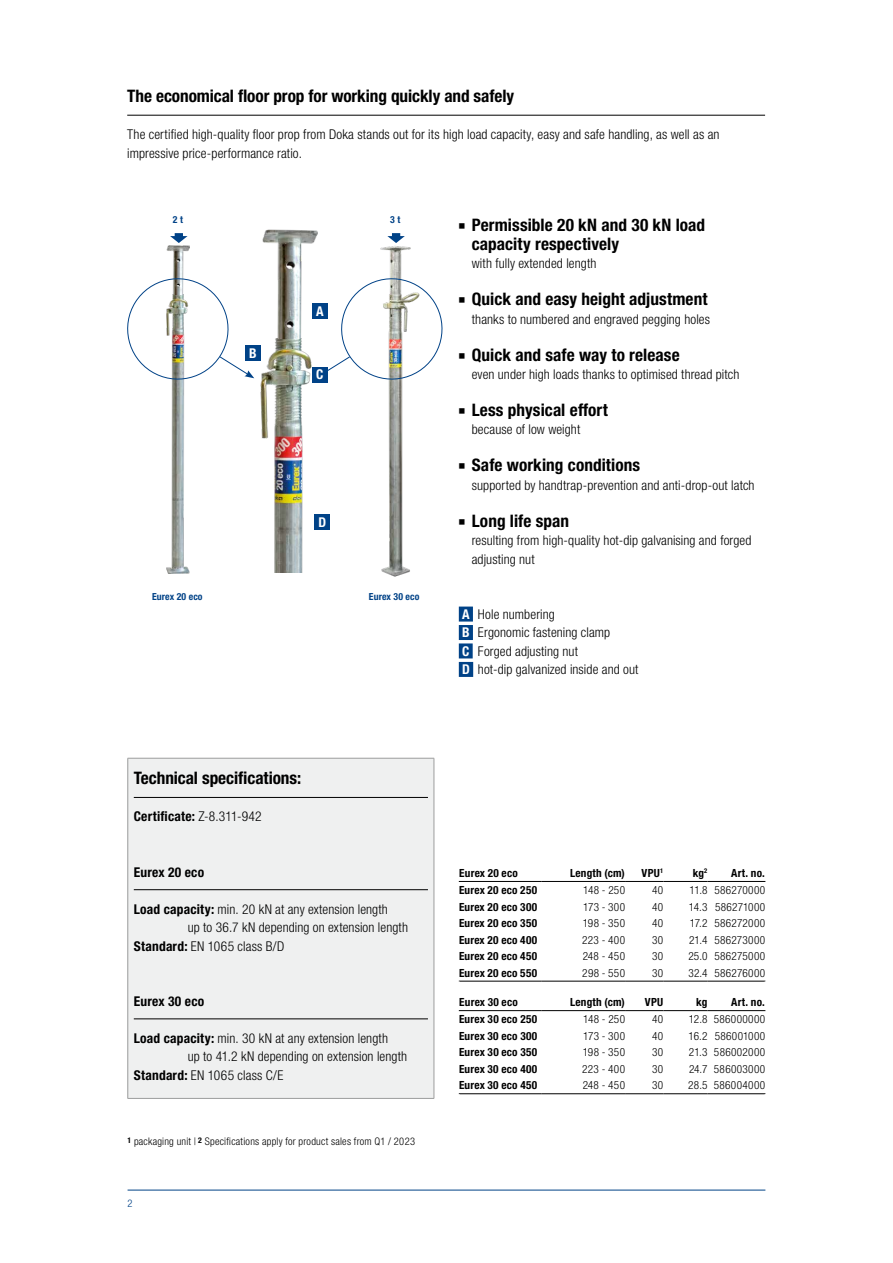
<style>
.page{position:relative;width:893px;height:1263px;background:#fff}
.page>*{position:absolute;margin:0;border:0;box-sizing:border-box;transform-origin:0 0}
.t1{font:700 condensed 17.25px/18.5px "Helvetica Neue LTW1 G";letter-spacing:.005em;color:#000}
.t2{font:300 condensed 13.5px/18.5px "Helvetica Neue LTW1 G";letter-spacing:.01em;color:#000}
.t3{font:700 condensed 13.5px "Helvetica Neue LTW1 G";letter-spacing:.02em;color:#000}
.t4{font:700 condensed 13.5px "Helvetica Neue LTW1 G";color:#fff}
.t5{font:300 condensed 11.25px "Helvetica Neue LTW1 G";letter-spacing:.03em;color:#000}
.t6{font:700 condensed 11.25px "Helvetica Neue LTW1 G";letter-spacing:.02em;color:#000}
.t7{font:300 condensed 10.5px "Helvetica Neue LTW1 G";letter-spacing:.025em;color:#000}
.t8{font:300 condensed 10.5px "Helvetica Neue LTW1 G";color:#004287}
.t9{font:700 condensed 9.75px "Helvetica Neue LTW1 G";letter-spacing:.01em;color:#004287}
.s1{font-weight:300}
.s2{font-weight:700}
.s3{font-weight:700;color:#fff}
</style>
<div class="page">
<img style="left:260px;top:338px;width:59px;height:235px">
<img style="left:262px;top:230px;width:55px;height:108px">
<img style="left:166px;top:246px;width:24px;height:328px">
<img style="left:380px;top:246px;width:31px;height:331px">
<svg style="left:127px;top:271px;width:127px;height:115px"></svg>
<svg style="left:315px;top:271px;width:128px;height:115px"></svg>
<svg style="left:170px;top:233px;width:18px;height:10px"></svg>
<svg style="left:387px;top:233px;width:18px;height:10px"></svg>
<div style="left:312px;top:303px;width:15px;height:15px;background:#004287"></div>
<div style="left:312px;top:367px;width:15px;height:15px;background:#004287"></div>
<div style="left:315px;top:515px;width:15px;height:15px;background:#004287"></div>
<div style="left:245px;top:345px;width:15px;height:15px;background:#004287"></div>
<hr style="left:459px;top:881px;width:83px;height:1px;background:#000">
<hr style="left:542px;top:881px;width:83px;height:1px;background:#000">
<hr style="left:625px;top:881px;width:38px;height:1px;background:#000">
<hr style="left:663px;top:881px;width:45px;height:1px;background:#000">
<hr style="left:708px;top:881px;width:57px;height:1px;background:#000">
<hr style="left:459px;top:981px;width:83px;height:1px;background:#000">
<hr style="left:542px;top:981px;width:83px;height:1px;background:#000">
<hr style="left:625px;top:981px;width:38px;height:1px;background:#000">
<hr style="left:663px;top:981px;width:45px;height:1px;background:#000">
<hr style="left:708px;top:981px;width:57px;height:1px;background:#000">
<hr style="left:459px;top:1010px;width:83px;height:1px;background:#000">
<hr style="left:542px;top:1010px;width:83px;height:1px;background:#000">
<hr style="left:625px;top:1010px;width:38px;height:1px;background:#000">
<hr style="left:663px;top:1010px;width:45px;height:1px;background:#000">
<hr style="left:708px;top:1010px;width:57px;height:1px;background:#000">
<hr style="left:459px;top:1093px;width:83px;height:1px;background:#000">
<hr style="left:542px;top:1093px;width:83px;height:1px;background:#000">
<hr style="left:625px;top:1093px;width:38px;height:1px;background:#000">
<hr style="left:663px;top:1093px;width:45px;height:1px;background:#000">
<hr style="left:708px;top:1093px;width:57px;height:1px;background:#000">
<div style="left:128px;top:758px;width:306px;height:340px;background:#eff0f0"></div>
<hr style="left:128px;top:758px;width:306px;height:1px;background:#9d9e9e">
<hr style="left:128px;top:758px;width:1px;height:340px;background:#9d9e9e">
<hr style="left:434px;top:758px;width:1px;height:340px;background:#9d9e9e">
<hr style="left:128px;top:1098px;width:306px;height:1px;background:#9d9e9e">
<hr style="left:134px;top:797px;width:294px;height:1px;background:#000">
<hr style="left:134px;top:889px;width:294px;height:1px;background:#000">
<hr style="left:134px;top:1018px;width:294px;height:1px;background:#000">
<hr style="left:128px;top:1190px;width:637px;height:1px;background:#004287">
<hr style="left:127px;top:115px;width:638px;height:1px;background:#000">
<div style="left:459px;top:606px;width:14px;height:15px;background:#004287"></div>
<div style="left:459px;top:625px;width:14px;height:15px;background:#004287"></div>
<div style="left:459px;top:643px;width:14px;height:15px;background:#004287"></div>
<div style="left:459px;top:662px;width:14px;height:15px;background:#004287"></div>
<p class="t1" style="left:127px;top:87px;width:388px">The economical floor prop for working quickly and safely</p>
<p class="t2" style="left:127px;top:125px;width:594px">The certified high-quality floor prop from Doka stands out for its high load capacity, easy and safe handling, as well as an impressive price-performance ratio.</p>
<p class="t9" style="left:173px;top:213px;width:12px">2 t</p>
<p class="t9" style="left:390px;top:213px;width:12px">3 t</p>
<p class="t4" style="left:249px;top:345px;width:9px">B</p>
<p class="t4" style="left:316px;top:303px;width:9px">A</p>
<p class="t4" style="left:316px;top:366px;width:9px">C</p>
<p class="t4" style="left:318px;top:514px;width:9px">D</p>
<p class="t9" style="left:152px;top:591px;width:52px">Eurex 20 eco</p>
<p class="t9" style="left:369px;top:591px;width:52px">Eurex 30 eco</p>
<p class="t1" style="left:134px;top:769px;width:169px">Technical specifications:</p>
<p class="t3" style="left:134px;top:808px;width:129px">Certificate: <span class="s1">Z-8.311-942</span></p>
<p class="t3" style="left:134px;top:864px;width:72px">Eurex 20 eco</p>
<p class="t2" style="left:134px;top:900px;width:256px"><span class="s2">Load capacity:</span> min. 20 kN at any extension length</p>
<p class="t2" style="left:188px;top:918px;width:222px">up to 36.7 kN depending on extension length</p>
<p class="t2" style="left:134px;top:937px;width:152px"><span class="s2">Standard:</span> EN 1065 class B/D</p>
<p class="t3" style="left:134px;top:993px;width:72px">Eurex 30 eco</p>
<p class="t2" style="left:134px;top:1029px;width:256px"><span class="s2">Load capacity:</span> min. 30 kN at any extension length</p>
<p class="t2" style="left:188px;top:1047px;width:221px">up to 41.2 kN depending on extension length</p>
<p class="t2" style="left:134px;top:1066px;width:151px"><span class="s2">Standard:</span> EN 1065 class C/E</p>
<p class="t7" style="left:128px;top:1135px;width:289px"><sup>1</sup> packaging unit | <sup>2</sup> Specifications apply for product sales from Q1 / 2023</p>
<p class="t8" style="left:128px;top:1197px;width:7px">2</p>
<p class="t1" style="left:472px;top:216px;width:235px">Permissible 20 kN and 30 kN load capacity respectively</p>
<p class="t2" style="left:472px;top:254px;width:126px">with fully extended length</p>
<p class="t1" style="left:472px;top:290px;width:237px">Quick and easy height adjustment</p>
<p class="t2" style="left:472px;top:310px;width:240px">thanks to numbered and engraved pegging holes</p>
<p class="t1" style="left:472px;top:345px;width:209px">Quick and safe way to release</p>
<p class="t2" style="left:472px;top:365px;width:269px">even under high loads thanks to optimised thread pitch</p>
<p class="t1" style="left:472px;top:401px;width:138px">Less physical effort</p>
<p class="t2" style="left:472px;top:420px;width:110px">because of low weight</p>
<p class="t1" style="left:472px;top:456px;width:170px">Safe working conditions</p>
<p class="t2" style="left:472px;top:476px;width:284px">supported by handtrap-prevention and anti-drop-out latch</p>
<p class="t1" style="left:472px;top:511px;width:99px">Long life span</p>
<p class="t2" style="left:472px;top:531px;width:281px">resulting from high-quality hot-dip galvanising and forged adjusting nut</p>
<p class="t2" style="left:462px;top:605px;width:178px"><span class="s3">A</span> Hole numbering<br><span class="s3">B</span> Ergonomic fastening clamp<br><span class="s3">C</span> Forged adjusting nut<br><span class="s3">D</span> hot-dip galvanized inside and out</p>
<p class="t6" style="left:459px;top:866px;width:60px">Eurex 20 eco</p>
<p class="t6" style="left:570px;top:866px;width:56px">Length (cm)</p>
<p class="t6" style="left:642px;top:866px;width:23px">VPU<sup>1</sup></p>
<p class="t6" style="left:693px;top:866px;width:16px">kg<sup>2</sup></p>
<p class="t6" style="left:731px;top:866px;width:35px">Art. no.</p>
<p class="t6" style="left:459px;top:883px;width:80px">Eurex 20 eco 250</p>
<p class="t5" style="left:583px;top:883px;width:44px">148 - 250</p>
<p class="t5" style="left:652px;top:883px;width:13px">40</p>
<p class="t5" style="left:690px;top:883px;width:77px">11.8 586270000</p>
<p class="t6" style="left:459px;top:900px;width:80px">Eurex 20 eco 300</p>
<p class="t5" style="left:583px;top:900px;width:43px">173 - 300</p>
<p class="t5" style="left:652px;top:900px;width:13px">40</p>
<p class="t5" style="left:689px;top:900px;width:78px">14.3 586271000</p>
<p class="t6" style="left:459px;top:916px;width:80px">Eurex 20 eco 350</p>
<p class="t5" style="left:583px;top:916px;width:44px">198 - 350</p>
<p class="t5" style="left:652px;top:916px;width:13px">40</p>
<p class="t5" style="left:690px;top:916px;width:77px">17.2 586272000</p>
<p class="t6" style="left:459px;top:933px;width:80px">Eurex 20 eco 400</p>
<p class="t5" style="left:582px;top:933px;width:44px">223 - 400</p>
<p class="t5" style="left:652px;top:933px;width:13px">30</p>
<p class="t5" style="left:689px;top:933px;width:78px">21.4 586273000</p>
<p class="t6" style="left:459px;top:949px;width:80px">Eurex 20 eco 450</p>
<p class="t5" style="left:583px;top:949px;width:44px">248 - 450</p>
<p class="t5" style="left:652px;top:949px;width:13px">30</p>
<p class="t5" style="left:688px;top:949px;width:78px">25.0 586275000</p>
<p class="t6" style="left:459px;top:966px;width:80px">Eurex 20 eco 550</p>
<p class="t5" style="left:582px;top:966px;width:44px">298 - 550</p>
<p class="t5" style="left:652px;top:966px;width:13px">30</p>
<p class="t5" style="left:688px;top:966px;width:78px">32.4 586276000</p>
<p class="t6" style="left:459px;top:996px;width:60px">Eurex 30 eco</p>
<p class="t6" style="left:570px;top:996px;width:56px">Length (cm)</p>
<p class="t6" style="left:645px;top:996px;width:20px">VPU</p>
<p class="t6" style="left:696px;top:996px;width:13px">kg</p>
<p class="t6" style="left:731px;top:996px;width:35px">Art. no.</p>
<p class="t6" style="left:459px;top:1012px;width:80px">Eurex 30 eco 250</p>
<p class="t5" style="left:583px;top:1012px;width:44px">148 - 250</p>
<p class="t5" style="left:652px;top:1012px;width:13px">40</p>
<p class="t5" style="left:689px;top:1012px;width:78px">12.8 586000000</p>
<p class="t6" style="left:459px;top:1029px;width:80px">Eurex 30 eco 300</p>
<p class="t5" style="left:583px;top:1029px;width:43px">173 - 300</p>
<p class="t5" style="left:652px;top:1029px;width:13px">40</p>
<p class="t5" style="left:689px;top:1029px;width:78px">16.2 586001000</p>
<p class="t6" style="left:459px;top:1045px;width:80px">Eurex 30 eco 350</p>
<p class="t5" style="left:583px;top:1046px;width:44px">198 - 350</p>
<p class="t5" style="left:652px;top:1046px;width:13px">30</p>
<p class="t5" style="left:689px;top:1046px;width:78px">21.3 586002000</p>
<p class="t6" style="left:459px;top:1062px;width:80px">Eurex 30 eco 400</p>
<p class="t5" style="left:582px;top:1062px;width:44px">223 - 400</p>
<p class="t5" style="left:652px;top:1062px;width:13px">30</p>
<p class="t5" style="left:689px;top:1062px;width:78px">24.7 586003000</p>
<p class="t6" style="left:459px;top:1078px;width:80px">Eurex 30 eco 450</p>
<p class="t5" style="left:583px;top:1079px;width:44px">248 - 450</p>
<p class="t5" style="left:652px;top:1079px;width:13px">30</p>
<p class="t5" style="left:688px;top:1079px;width:78px">28.5 586004000</p>
</div>
